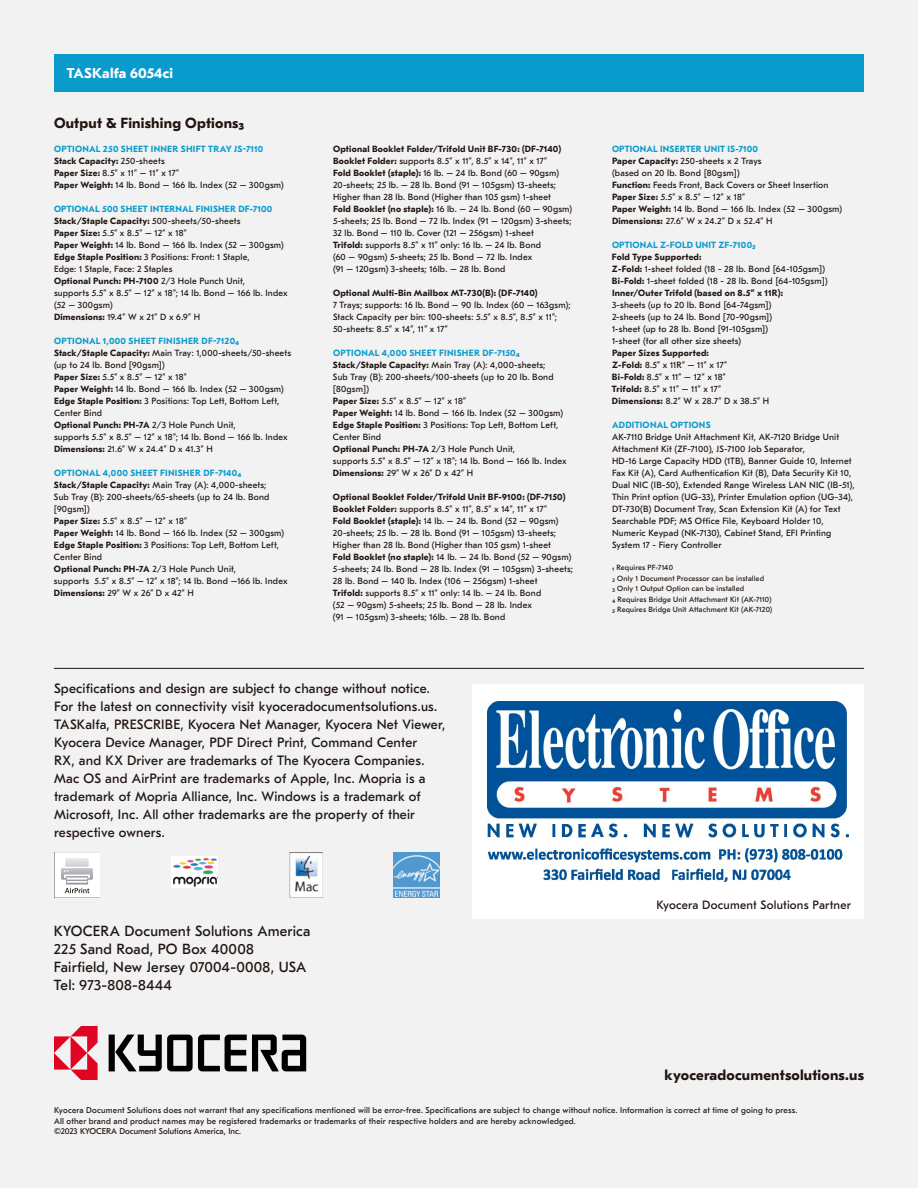
<style>
.page{position:relative;width:918px;height:1188px;background:#f2f2f2}
.page>*{position:absolute;margin:0;border:0;box-sizing:border-box;transform-origin:0 0}
.t1{font:14.7px/18px "GT Eesti Pro Text";letter-spacing:.01em;color:#1f1410}
.t2{font:700 14.7px "GT Eesti Pro Text";letter-spacing:.01em;color:#1f1410}
.t3{font:700 14.25px "GT Eesti Pro Text";letter-spacing:.01em;color:#fff}
.t4{font:13.5px/18px "GT Eesti Pro Text";letter-spacing:.01em;color:#1f1410}
.t5{font:12px "GT Eesti Pro Text";letter-spacing:.015em;color:#1f1410}
.t6{font:9px/12px "GT Eesti Pro Text";letter-spacing:.02em;color:#1f1410}
.t7{font:700 9px "GT Eesti Pro Text";letter-spacing:.02em;color:#1f1410}
.t8{font:700 9px "GT Eesti Pro Text";letter-spacing:.025em;color:#0a9bcd}
.t9{font:8.4px/10.5px "GT Eesti Pro Text";letter-spacing:.02em;color:#1f1410}
.t10{font:7.5px/10.5px "GT Eesti Pro Text";letter-spacing:.02em;color:#1f1410}
.s1{font-weight:700;color:#0a9bcd}
.s2{font-weight:700}
</style>
<div class="page">
<svg style="left:109px;top:1035px;width:197px;height:36px"></svg>
<svg style="left:54px;top:1026px;width:44px;height:54px"></svg>
<div style="left:54px;top:54px;width:810px;height:37px;background:#0a9bcd"></div>
<div style="left:472px;top:684px;width:392px;height:235px;background:#fff"></div>
<hr style="left:54px;top:668px;width:810px;height:1px;background:#1f1410">
<svg style="left:55px;top:852px;width:45px;height:45px"></svg>
<img style="left:57px;top:856px;width:41px;height:30px">
<img style="left:171px;top:857px;width:47px;height:31px">
<img style="left:289px;top:852px;width:33px;height:45px">
<img style="left:394px;top:852px;width:46px;height:45px">
<img style="left:487px;top:701px;width:361px;height:180px">
<h2 class="t3" style="left:67px;top:65px;width:108px">TASKalfa 6054ci</h2>
<h1 class="t2" style="left:54px;top:115px;width:192px">Output &amp; Finishing Options3</h1>
<p class="t6" style="left:54px;top:143px;width:231px"><span class="s1">OPTIONAL 250 SHEET INNER SHIFT TRAY JS-7110<br></span><span class="s2">Stack Capacity:</span> 250-sheets<br><span class="s2">Paper Size:</span> 8.5” x 11” – 11” x 17”<br><span class="s2">Paper Weight:</span> 14 lb. Bond – 166 lb. Index (52 – 300gsm)</p>
<p class="t6" style="left:54px;top:203px;width:235px"><span class="s1">OPTIONAL 500 SHEET INTERNAL FINISHER DF-7100<br></span><span class="s2">Stack/Staple Capacity:</span> 500-sheets/50-sheets<br><span class="s2">Paper Size:</span> 5.5” x 8.5” – 12” x 18”<br><span class="s2">Paper Weight:</span> 14 lb. Bond – 166 lb. Index (52 – 300gsm)<br><span class="s2">Edge Staple Position:</span> 3 Positions: Front: 1 Staple,<br>Edge: 1 Staple, Face: 2 Staples<br><span class="s2">Optional Punch: PH-7100</span> 2/3 Hole Punch Unit,<br>supports 5.5” x 8.5” – 12” x 18”; 14 lb. Bond – 166 lb. Index (52 – 300gsm)<br><span class="s2">Dimensions:</span> 19.4” W x 21” D x 6.9” H</p>
<p class="t6" style="left:54px;top:335px;width:239px"><span class="s1">OPTIONAL 1,000 SHEET FINISHER DF-71204<br></span><span class="s2">Stack/Staple Capacity:</span> Main Tray: 1,000-sheets/50-sheets (up to 24 lb. Bond [90gsm])<br><span class="s2">Paper Size:</span> 5.5” x 8.5” – 12” x 18”<br><span class="s2">Paper Weight:</span> 14 lb. Bond – 166 lb. Index (52 – 300gsm)<br><span class="s2">Edge Staple Position:</span> 3 Positions: Top Left, Bottom Left, Center Bind<br><span class="s2">Optional Punch: PH-7A</span> 2/3 Hole Punch Unit,<br>supports 5.5” x 8.5” – 12” x 18”; 14 lb. Bond – 166 lb. Index <span class="s2">Dimensions:</span> 21.6” W x 24.4” D x 41.3” H</p>
<p class="t6" style="left:54px;top:467px;width:235px"><span class="s1">OPTIONAL 4,000 SHEET FINISHER DF-71404<br></span><span class="s2">Stack/Staple Capacity:</span> Main Tray (A): 4,000-sheets;<br>Sub Tray (B): 200-sheets/65-sheets (up to 24 lb. Bond [90gsm])<br><span class="s2">Paper Size:</span> 5.5” x 8.5” – 12” x 18”<br><span class="s2">Paper Weight:</span> 14 lb. Bond – 166 lb. Index (52 – 300gsm)<br><span class="s2">Edge Staple Position:</span> 3 Positions: Top Left, Bottom Left, Center Bind<br><span class="s2">Optional Punch: PH-7A</span> 2/3 Hole Punch Unit,<br>supports 5.5” x 8.5” – 12” x 18”; 14 lb. Bond –166 lb. Index <span class="s2">Dimensions:</span> 29” W x 26” D x 42” H</p>
<p class="t6" style="left:333px;top:143px;width:241px"><span class="s2">Optional Booklet Folder/Trifold Unit BF-730: (DF-7140)<br>Booklet Folder:</span> supports 8.5” x 11”, 8.5” x 14”, 11” x 17”<br><span class="s2">Fold Booklet (staple):</span> 16 lb. – 24 lb. Bond (60 – 90gsm)<br>20-sheets; 25 lb. – 28 lb. Bond (91 – 105gsm) 13-sheets; Higher than 28 lb. Bond (Higher than 105 gsm) 1-sheet<br><span class="s2">Fold Booklet (no staple):</span> 16 lb. – 24 lb. Bond (60 – 90gsm)<br>5-sheets; 25 lb. Bond – 72 lb. Index (91 – 120gsm) 3-sheets; 32 lb. Bond – 110 lb. Cover (121 – 256gsm) 1-sheet<br><span class="s2">Trifold:</span> supports 8.5” x 11” only: 16 lb. – 24 lb. Bond<br>(60 – 90gsm) 5-sheets; 25 lb. Bond – 72 lb. Index<br>(91 – 120gsm) 3-sheets; 16lb. – 28 lb. Bond</p>
<p class="t7" style="left:333px;top:288px;width:206px">Optional Multi-Bin Mailbox MT-730(B): (DF-7140)</p>
<p class="t6" style="left:333px;top:299px;width:239px">7 Trays; supports: 16 lb. Bond – 90 lb. Index (60 – 163gsm);<br>Stack Capacity per bin: 100-sheets: 5.5” x 8.5”, 8.5” x 11”;<br>50-sheets: 8.5” x 14”, 11” x 17”</p>
<p class="t6" style="left:333px;top:347px;width:235px"><span class="s1">OPTIONAL 4,000 SHEET FINISHER DF-71504<br></span><span class="s2">Stack/Staple Capacity:</span> Main Tray (A): 4,000-sheets;<br>Sub Tray (B): 200-sheets/100-sheets (up to 20 lb. Bond [80gsm])<br><span class="s2">Paper Size:</span> 5.5” x 8.5” – 12” x 18”<br><span class="s2">Paper Weight:</span> 14 lb. Bond – 166 lb. Index (52 – 300gsm)<br><span class="s2">Edge Staple Position:</span> 3 Positions: Top Left, Bottom Left, Center Bind<br><span class="s2">Optional Punch: PH-7A</span> 2/3 Hole Punch Unit,<br>supports 5.5” x 8.5” – 12” x 18”; 14 lb. Bond – 166 lb. Index <span class="s2">Dimensions:</span> 29” W x 26” D x 42” H</p>
<p class="t6" style="left:333px;top:491px;width:242px"><span class="s2">Optional Booklet Folder/Trifold Unit BF-9100: (DF-7150)<br>Booklet Folder:</span> supports 8.5” x 11”, 8.5” x 14”, 11” x 17”<br><span class="s2">Fold Booklet (staple):</span> 14 lb. – 24 lb. Bond (52 – 90gsm)<br>20-sheets; 25 lb. – 28 lb. Bond (91 – 105gsm) 13-sheets; Higher than 28 lb. Bond (Higher than 105 gsm) 1-sheet<br><span class="s2">Fold Booklet (no staple):</span> 14 lb. – 24 lb. Bond (52 – 90gsm)<br>5-sheets; 24 lb. Bond – 28 lb. Index (91 – 105gsm) 3-sheets; 28 lb. Bond – 140 lb. Index (106 – 256gsm) 1-sheet<br><span class="s2">Trifold:</span> supports 8.5” x 11” only: 14 lb. – 24 lb. Bond<br>(52 – 90gsm) 5-sheets; 25 lb. Bond – 28 lb. Index<br>(91 – 105gsm) 3-sheets; 16lb. – 28 lb. Bond</p>
<p class="t4" style="left:54px;top:680px;width:393px">Specifications and design are subject to change without notice.<br>For the latest on connectivity visit kyoceradocumentsolutions.us.<br>TASKalfa, PRESCRIBE, Kyocera Net Manager, Kyocera Net Viewer, Kyocera Device Manager, PDF Direct Print, Command Center<br>RX, and KX Driver are trademarks of The Kyocera Companies.<br>Mac OS and AirPrint are trademarks of Apple, Inc. Mopria is a trademark of Mopria Alliance, Inc. Windows is a trademark of Microsoft, Inc. All other trademarks are the property of their respective owners.</p>
<h1 class="t1" style="left:54px;top:922px;width:258px">KYOCERA Document Solutions America<br>225 Sand Road, PO Box 40008<br>Fairfield, New Jersey 07004-0008, USA<br>Tel: 973-808-8444</h1>
<p class="t6" style="left:612px;top:143px;width:232px"><span class="s1">OPTIONAL INSERTER UNIT IS-7100<br></span><span class="s2">Paper Capacity:</span> 250-sheets x 2 Trays<br>(based on 20 lb. Bond [80gsm])<br><span class="s2">Function:</span> Feeds Front, Back Covers or Sheet Insertion <span class="s2">Paper Size:</span> 5.5” x 8.5” – 12” x 18”<br><span class="s2">Paper Weight:</span> 14 lb. Bond – 166 lb. Index (52 – 300gsm)<br><span class="s2">Dimensions:</span> 27.6” W x 24.2” D x 52.4” H</p>
<p class="t8" style="left:612px;top:240px;width:145px">OPTIONAL Z-FOLD UNIT ZF-71005</p>
<p class="t6" style="left:612px;top:251px;width:217px"><span class="s2">Fold Type Supported:<br>Z-Fold:</span> 1-sheet folded (18 - 28 lb. Bond [64-105gsm])<br><span class="s2">Bi-Fold:</span> 1-sheet folded (18 - 28 lb. Bond [64-105gsm])<br><span class="s2">Inner/Outer Trifold (based on 8.5” x 11R):</span></p>
<p class="t6" style="left:612px;top:299px;width:162px">3-sheets (up to 20 lb. Bond [64-74gsm])<br>2-sheets (up to 24 lb. Bond [70-90gsm])<br>1-sheet (up to 28 lb. Bond [91-105gsm])<br>1-sheet (for all other size sheets)</p>
<p class="t6" style="left:612px;top:347px;width:159px"><span class="s2">Paper Sizes Supported:<br>Z-Fold:</span> 8.5” x 11R” – 11” x 17”<br><span class="s2">Bi-Fold:</span> 8.5” x 11” – 12” x 18”<br><span class="s2">Trifold:</span> 8.5” x 11” – 11” x 17”<br><span class="s2">Dimensions:</span> 8.2” W x 28.7” D x 38.5” H</p>
<p class="t8" style="left:612px;top:420px;width:100px">ADDITIONAL OPTIONS</p>
<p class="t6" style="left:612px;top:431px;width:244px">AK-7110 Bridge Unit Attachment Kit, AK-7120 Bridge Unit Attachment Kit (ZF-7100), JS-7100 Job Separator,<br>HD-16 Large Capacity HDD (1TB), Banner Guide 10, Internet Fax Kit (A), Card Authentication Kit (B), Data Security Kit 10, Dual NIC (IB-50), Extended Range Wireless LAN NIC (IB-51), Thin Print option (UG-33), Printer Emulation option (UG-34), DT-730(B) Document Tray, Scan Extension Kit (A) for Text Searchable PDF; MS Office File, Keyboard Holder 10, Numeric Keypad (NK-7130), Cabinet Stand, EFI Printing System 17 - Fiery Controller</p>
<p class="t10" style="left:612px;top:563px;width:162px">1 Requires PF-7140<br>2 Only 1 Document Processor can be installed<br>3 Only 1 Output Option can be installed<br>4 Requires Bridge Unit Attachment Kit (AK-7110)<br>5 Requires Bridge Unit Attachment Kit (AK-7120)</p>
<h3 class="t5" style="left:656px;top:898px;width:196px">Kyocera Document Solutions Partner</h3>
<h1 class="t2" style="left:665px;top:1067px;width:201px">kyoceradocumentsolutions.us</h1>
<p class="t9" style="left:54px;top:1105px;width:745px">Kyocera Document Solutions does not warrant that any specifications mentioned will be error-free. Specifications are subject to change without notice. Information is correct at time of going to press.<br>All other brand and product names may be registered trademarks or trademarks of their respective holders and are hereby acknowledged.<br>©2023 KYOCERA Document Solutions America, Inc.</p>
</div>
